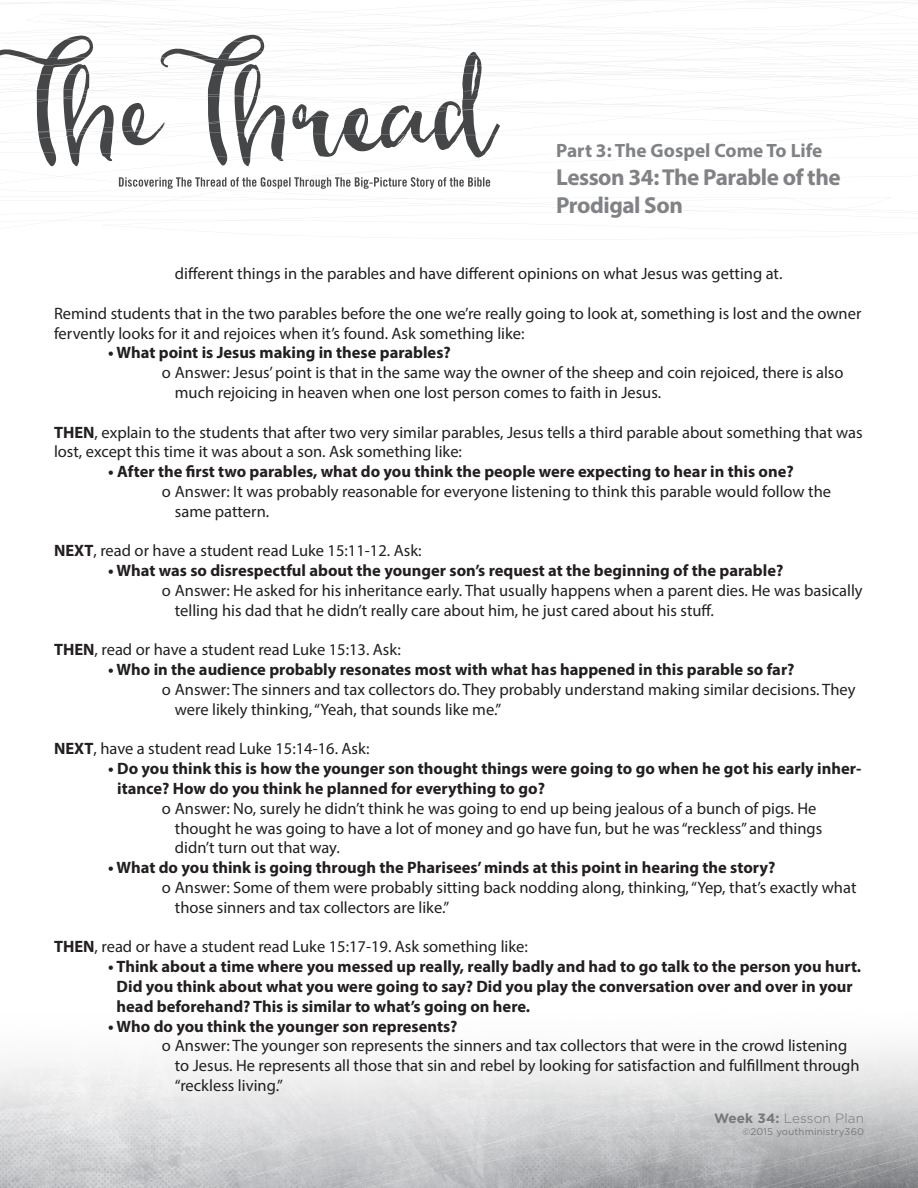
<style>
.page{position:relative;width:918px;height:1188px;background:#fff}
.page>*{position:absolute;margin:0;border:0;box-sizing:border-box;transform-origin:0 0}
.t1{font:700 23.1px/27.8px "Myriad Pro";letter-spacing:-.02em;color:#808285}
.t2{font:700 19.35px "Myriad Pro";color:#808285}
.t3{font:16.5px/19.8px "Myriad Pro";color:#231f20}
.t4{font:700 16.5px/19.8px "Myriad Pro";color:#231f20}
.t5{font:300 13.5px "Gotham";letter-spacing:.01em;color:#76787b}
.t6{font:9.6px "Gotham";letter-spacing:.02em;color:#76787b}
.s1{font-weight:700}
</style>
<div class="page">
<svg style="left:0;top:0;width:918px;height:226px"></svg>
<svg style="left:119px;top:177px;width:371px;height:12px"></svg>
<svg style="left:0;top:1045px;width:918px;height:143px"></svg>
<p class="t2" style="left:556px;top:138px;width:268px">Part 3: The Gospel Come To Life</p>
<h1 class="t1" style="left:556px;top:163px;width:286px">Lesson 34: The Parable of the<br>Prodigal Son</h1>
<p class="t3" style="left:175px;top:263px;width:609px">different things in the parables and have different opinions on what Jesus was getting at.</p>
<p class="t3" style="left:54px;top:303px;width:809px">Remind students that in the two parables before the one we’re really going to look at, something is lost and the owner fervently looks for it and rejoices when it’s found. Ask something like:</p>
<p class="t4" style="left:108px;top:342px;width:344px">• What point is Jesus making in these parables?</p>
<p class="t3" style="left:175px;top:362px;width:670px;text-indent:-13px">o Answer: Jesus’ point is that in the same way the owner of the sheep and coin rejoiced, there is also much rejoicing in heaven when one lost person comes to faith in Jesus.</p>
<p class="t3" style="left:54px;top:422px;width:810px"><span class="s1">THEN</span>, explain to the students that after two very similar parables, Jesus tells a third parable about something that was lost, except this time it was about a son. Ask something like:</p>
<p class="t4" style="left:108px;top:461px;width:687px">• After the first two parables, what do you think the people were expecting to hear in this one?</p>
<p class="t3" style="left:175px;top:481px;width:658px;text-indent:-13px">o Answer: It was probably reasonable for everyone listening to think this parable would follow the same pattern.</p>
<p class="t3" style="left:54px;top:541px;width:369px"><span class="s1">NEXT</span>, read or have a student read Luke 15:11-12. Ask:</p>
<p class="t4" style="left:108px;top:560px;width:677px">• What was so disrespectful about the younger son’s request at the beginning of the parable?</p>
<p class="t3" style="left:175px;top:580px;width:689px;text-indent:-13px">o Answer: He asked for his inheritance early. That usually happens when a parent dies. He was basically telling his dad that he didn’t really care about him, he just cared about his stuff.</p>
<p class="t3" style="left:54px;top:640px;width:348px"><span class="s1">THEN</span>, read or have a student read Luke 15:13. Ask:</p>
<p class="t4" style="left:108px;top:659px;width:688px">• Who in the audience probably resonates most with what has happened in this parable so far?</p>
<p class="t3" style="left:175px;top:679px;width:682px;text-indent:-13px">o Answer: The sinners and tax collectors do. They probably understand making similar decisions. They were likely thinking, “Yeah, that sounds like me.”</p>
<p class="t3" style="left:54px;top:739px;width:317px"><span class="s1">NEXT</span>, have a student read Luke 15:14-16. Ask:</p>
<p class="t4" style="left:117px;top:758px;width:746px;text-indent:-9px">• Do you think this is how the younger son thought things were going to go when he got his early inher&shy;itance? How do you think he planned for everything to go?</p>
<p class="t3" style="left:175px;top:798px;width:649px;text-indent:-13px">o Answer: No, surely he didn’t think he was going to end up being jealous of a bunch of pigs. He thought he was going to have a lot of money and go have fun, but he was “reckless” and things didn’t turn out that way.</p>
<p class="t4" style="left:108px;top:857px;width:669px">• What do you think is going through the Pharisees’ minds at this point in hearing the story?</p>
<p class="t3" style="left:175px;top:877px;width:683px;text-indent:-13px">o Answer: Some of them were probably sitting back nodding along, thinking, “Yep, that’s exactly what those sinners and tax collectors are like.”</p>
<p class="t3" style="left:54px;top:937px;width:475px"><span class="s1">THEN</span>, read or have a student read Luke 15:17-19. Ask something like:</p>
<p class="t4" style="left:117px;top:956px;width:746px;text-indent:-9px">• Think about a time where you messed up really, really badly and had to go talk to the person you hurt.<br>Did you think about what you were going to say? Did you play the conversation over and over in your head beforehand? This is similar to what’s going on here.</p>
<p class="t4" style="left:108px;top:1016px;width:351px">• Who do you think the younger son represents?</p>
<p class="t3" style="left:175px;top:1036px;width:686px;text-indent:-13px">o Answer: The younger son represents the sinners and tax collectors that were in the crowd listening to Jesus. He represents all those that sin and rebel by looking for satisfaction and fulfillment through “reckless living.”</p>
<p class="t5" style="left:714px;top:1110px;width:151px"><span class="s1">Week 34:</span> Lesson Plan</p>
<p class="t6" style="left:742px;top:1126px;width:123px">©2015 youthministry360</p>
</div>
